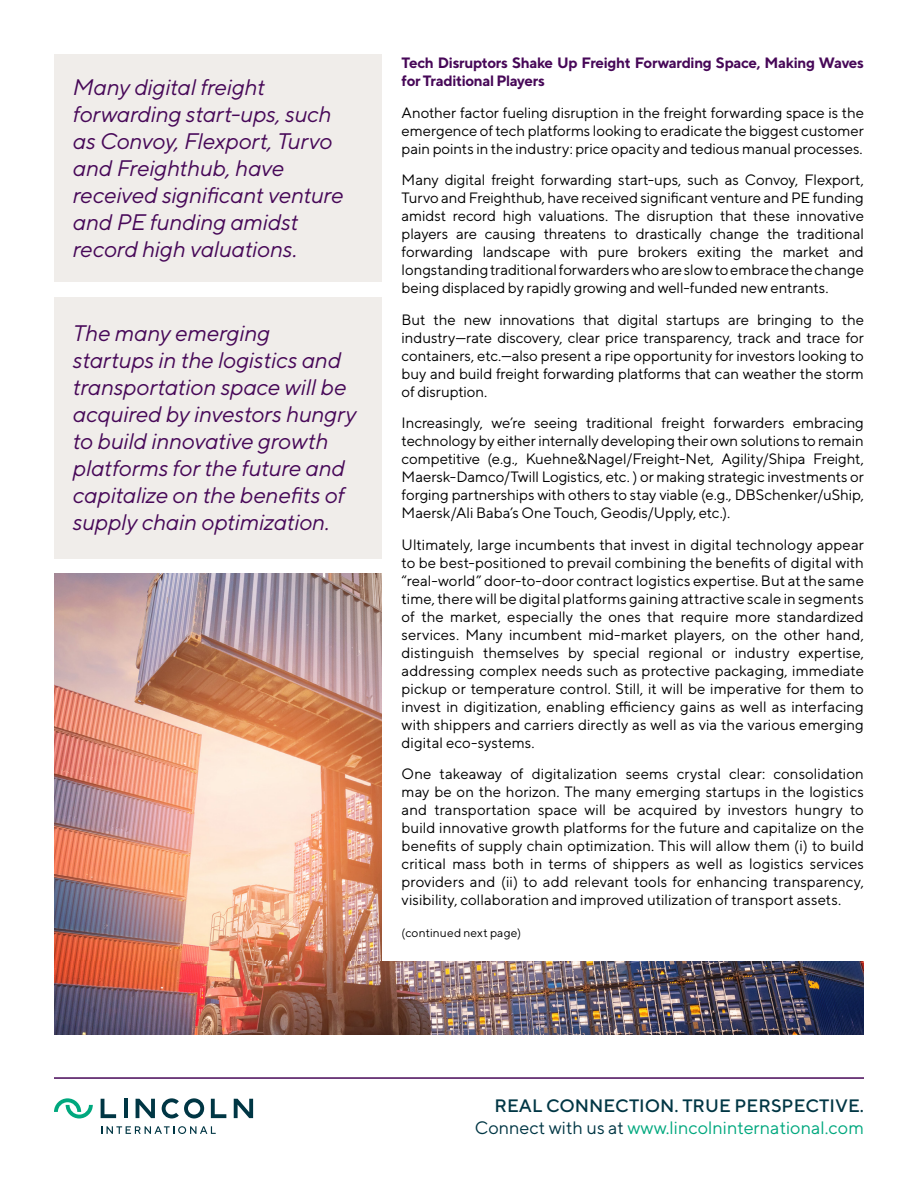
<style>
.page{position:relative;width:918px;height:1188px;background:#fff}
.page>*{position:absolute;margin:0;border:0;box-sizing:border-box;transform-origin:0 0}
.t1{font:italic 22.5px/27px "TT Norms";letter-spacing:-.01em;color:#470858}
.t2{font:500 18px/21.6px "TT Norms";color:#003644;text-align:right}
.t3{font:15px/18px "TT Norms";letter-spacing:-.005em;color:#000;text-align:justify}
.t4{font:700 15px/18px "TT Norms";letter-spacing:-.025em;color:#470858}
.t5{font:12px "TT Norms";letter-spacing:.015em;color:#000}
.s1{font-weight:400}
.s2{font-weight:400;color:#00a87e}
</style>
<div class="page">
<hr style="left:124px;top:1099px;width:4px;height:19px;background:#003644">
<svg style="left:136px;top:1099px;width:19px;height:19px"></svg>
<svg style="left:101px;top:1099px;width:15px;height:19px"></svg>
<svg style="left:234px;top:1099px;width:19px;height:19px"></svg>
<svg style="left:211px;top:1099px;width:15px;height:19px"></svg>
<svg style="left:162px;top:1098px;width:42px;height:20px"></svg>
<svg style="left:54px;top:1098px;width:39px;height:20px"></svg>
<svg style="left:101px;top:1126px;width:115px;height:8px"></svg>
<hr style="left:54px;top:1077px;width:810px;height:2px;background:#470858">
<div style="left:54px;top:297px;width:327px;height:261px;background:#f0edea"></div>
<img style="left:54px;top:573px;width:327px;height:388px">
<div style="left:54px;top:54px;width:327px;height:228px;background:#f0edea"></div>
<img style="left:54px;top:961px;width:810px;height:74px">
<h1 class="t1" style="left:73px;top:73px;width:272px">Many digital freight forwarding start-ups, such as Convoy, Flexport, Turvo and Freighthub, have received significant venture and PE funding amidst record high valuations.</h1>
<h1 class="t1" style="left:73px;top:319px;width:285px">The many emerging startups in the logistics and transportation space will be acquired by investors hungry to build innovative growth platforms for the future and capitalize on the benefits of supply chain optimization.</h1>
<p class="t4" style="left:402px;top:54px;width:464px">Tech Disruptors Shake Up Freight Forwarding Space, Making Waves for Traditional Players</p>
<p class="t3" style="left:402px;top:103px;width:464px">Another factor fueling disruption in the freight forwarding space is the emergence of tech platforms looking to eradicate the biggest customer pain points in the industry: price opacity and tedious manual processes.</p>
<p class="t3" style="left:402px;top:171px;width:464px">Many digital freight forwarding start-ups, such as Convoy, Flexport, Turvo and Freighthub, have received significant venture and PE funding amidst record high valuations. The disruption that these innovative players are causing threatens to drastically change the traditional forwarding landscape with pure brokers exiting the market and longstanding traditional forwarders who are slow to embrace the change being displaced by rapidly growing and well-funded new entrants.</p>
<p class="t3" style="left:402px;top:310px;width:464px">But the new innovations that digital startups are bringing to the industry—rate discovery, clear price transparency, track and trace for containers, etc.—also present a ripe opportunity for investors looking to buy and build freight forwarding platforms that can weather the storm of disruption.</p>
<p class="t3" style="left:402px;top:414px;width:464px">Increasingly, we’re seeing traditional freight forwarders embracing technology by either internally developing their own solutions to remain competitive (e.g., Kuehne&amp;Nagel/Freight-Net, Agility/Shipa Freight, Maersk-Damco/Twill Logistics, etc. ) or making strategic investments or forging partnerships with others to stay viable (e.g., DBSchenker/uShip, Maersk/Ali Baba’s One Touch, Geodis/Upply, etc.).</p>
<p class="t3" style="left:402px;top:535px;width:464px">Ultimately, large incumbents that invest in digital technology appear to be best-positioned to prevail combining the benefits of digital with “real-world” door-to-door contract logistics expertise. But at the same time, there will be digital platforms gaining attractive scale in segments of the market, especially the ones that require more standardized services. Many incumbent mid-market players, on the other hand, distinguish themselves by special regional or industry expertise, addressing complex needs such as protective packaging, immediate pickup or temperature control. Still, it will be imperative for them to invest in digitization, enabling efficiency gains as well as interfacing with shippers and carriers directly as well as via the various emerging digital eco-systems.</p>
<p class="t3" style="left:402px;top:765px;width:464px">One takeaway of digitalization seems crystal clear: consolidation may be on the horizon. The many emerging startups in the logistics and transportation space will be acquired by investors hungry to build innovative growth platforms for the future and capitalize on the benefits of supply chain optimization. This will allow them (i) to build critical mass both in terms of shippers as well as logistics services providers and (ii) to add relevant tools for enhancing transparency, visibility, collaboration and improved utilization of transport assets.</p>
<p class="t5" style="left:402px;top:926px;width:121px">(continued next page)</p>
<p class="t2" style="left:475px;top:1095px;width:391px">REAL CONNECTION. TRUE PERSPECTIVE.<br><span class="s1">Connect with us at</span> <span class="s2">www.lincolninternational.com</span></p>
</div>
